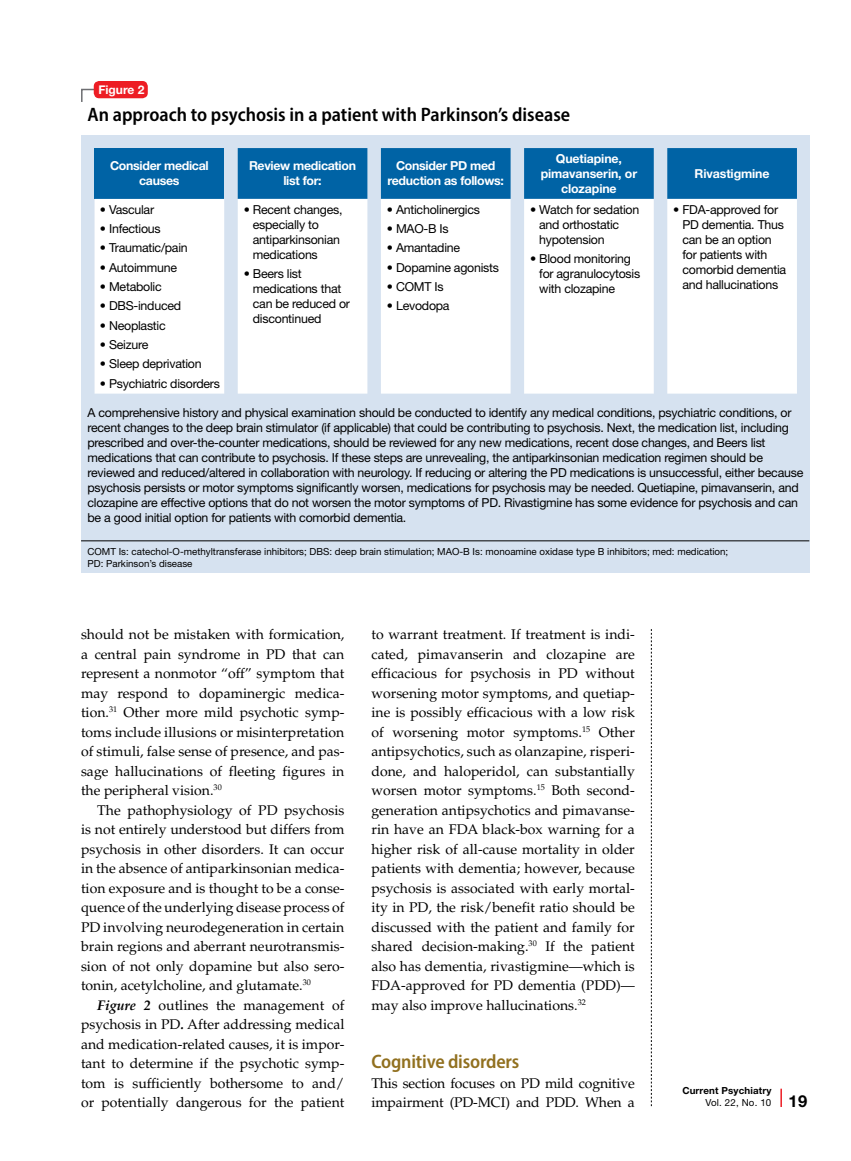
<style>
.page{position:relative;width:851px;height:1161px;background:#fff}
.page>*{position:absolute;margin:0;border:0;box-sizing:border-box;transform-origin:0 0}
.tabletitle{font:600 semi-condensed 19.5px "Myriad Pro";color:#000}
.sub2{font:600 semi-condensed 19.5px "Myriad Pro";letter-spacing:-.01em;color:#91701f}
.body_indent{font:14.1px/19.5px "Palatino LT Std";color:#000;text-align:justify}
.body{font:14.1px/19.5px "Palatino LT Std";letter-spacing:-.01em;color:#000;text-align:justify}
.tablebody{font:12.3px/15px "Helvetica Neue LT Std";letter-spacing:-.02em;color:#000}
.tablebody-2{font:700 12.3px/15px "Helvetica Neue LT Std";letter-spacing:-.025em;color:#fff;text-align:center}
.tabletitle_no{font:700 12px "Helvetica Neue LT Std";color:#fff}
.t1{font:9.75px/12px "Helvetica Neue LT Std";color:#000}
.t2{font:700 9.75px/12px "Helvetica Neue LT Std";letter-spacing:.015em;color:#000}
.s1{font-weight:700;font-style:italic}
.s2{font-weight:400}
.s3{font-size:16.5px}
</style>
<div class="page">
<svg style="left:780px;top:1089px;width:1px;height:18px"></svg>
<svg style="left:651px;top:629px;width:1px;height:477px"></svg>
<svg style="left:81px;top:88px;width:19px;height:14px"></svg>
<div style="left:94px;top:81px;width:54px;height:17px;background:#ed1d24;border-radius:5px"></div>
<div style="left:81px;top:135px;width:728px;height:437px;background:#d6e2f0"></div>
<hr style="left:81px;top:541px;width:728px;height:1px;background:#000">
<div style="left:94px;top:148px;width:130px;height:51px;background:#0063a5"></div>
<svg style="left:238px;top:148px;width:558px;height:51px;background:#106caa"></svg>
<svg style="left:94px;top:199px;width:702px;height:195px;background:#fbfcfd"></svg>
<p class="tabletitle_no" style="left:98px;top:82px;width:48px">Figure 2</p>
<p class="tabletitle" style="left:87px;top:102px;width:484px">An approach to psychosis in a patient with Parkinson’s disease</p>
<p class="tablebody-2" style="left:110px;top:158px;width:100px">Consider medical causes</p>
<p class="tablebody-2" style="left:249px;top:158px;width:109px">Review medication list for:</p>
<p class="tablebody-2" style="left:387px;top:158px;width:118px">Consider PD med reduction as follows:</p>
<p class="tablebody-2" style="left:540px;top:151px;width:98px">Quetiapine, pimavanserin, or clozapine</p>
<p class="tablebody" style="left:100px;top:202px;width:56px">• Vascular</p>
<p class="tablebody" style="left:100px;top:221px;width:62px">• Infectious</p>
<p class="tablebody" style="left:100px;top:240px;width:89px">• Traumatic/pain</p>
<p class="tablebody" style="left:100px;top:260px;width:79px">• Autoimmune</p>
<p class="tablebody" style="left:100px;top:279px;width:63px">• Metabolic</p>
<p class="tablebody" style="left:100px;top:298px;width:83px">• DBS-induced</p>
<p class="tablebody" style="left:100px;top:318px;width:67px">• Neoplastic</p>
<p class="tablebody" style="left:100px;top:337px;width:50px">• Seizure</p>
<p class="tablebody" style="left:100px;top:356px;width:103px">• Sleep deprivation</p>
<p class="tablebody" style="left:100px;top:376px;width:121px">• Psychiatric disorders</p>
<p class="tablebody" style="left:253px;top:202px;width:91px;text-indent:-9px">• Recent changes, especially to antiparkinsonian medications</p>
<p class="tablebody" style="left:253px;top:266px;width:99px;text-indent:-9px">• Beers list medications that can be reduced or discontinued</p>
<p class="tablebody" style="left:387px;top:202px;width:95px">• Anticholinergics</p>
<p class="tablebody" style="left:387px;top:221px;width:63px">• MAO-B Is</p>
<p class="tablebody" style="left:387px;top:240px;width:75px">• Amantadine</p>
<p class="tablebody" style="left:387px;top:260px;width:113px">• Dopamine agonists</p>
<p class="tablebody" style="left:387px;top:279px;width:58px">• COMT Is</p>
<p class="tablebody" style="left:387px;top:298px;width:64px">• Levodopa</p>
<p class="tablebody" style="left:539px;top:202px;width:102px;text-indent:-9px">• Watch for sedation and orthostatic hypotension</p>
<p class="tablebody" style="left:539px;top:251px;width:102px;text-indent:-9px">• Blood monitoring for agranulocytosis with clozapine</p>
<p class="tablebody-2" style="left:694px;top:166px;width:76px">Rivastigmine</p>
<p class="tablebody" style="left:682px;top:202px;width:105px;text-indent:-9px">• FDA-approved for<br>PD dementia. Thus can be an option for patients with comorbid dementia and hallucinations</p>
<p class="tablebody" style="left:87px;top:405px;width:717px">A comprehensive history and physical examination should be conducted to identify any medical conditions, psychiatric conditions, or recent changes to the deep brain stimulator (if applicable) that could be contributing to psychosis. Next, the medication list, including prescribed and over-the-counter medications, should be reviewed for any new medications, recent dose changes, and Beers list medications that can contribute to psychosis. If these steps are unrevealing, the antiparkinsonian medication regimen should be reviewed and reduced/altered in collaboration with neurology. If reducing or altering the PD medications is unsuccessful, either because psychosis persists or motor symptoms significantly worsen, medications for psychosis may be needed. Quetiapine, pimavanserin, and clozapine are effective options that do not worsen the motor symptoms of PD. Rivastigmine has some evidence for psychosis and can be a good initial option for patients with comorbid dementia.</p>
<p class="t1" style="left:87px;top:545px;width:642px">COMT Is: catechol-O-methyltransferase inhibitors; DBS: deep brain stimulation; MAO-B Is: monoamine oxidase type B inhibitors; med: medication;<br>PD: Parkinson’s disease</p>
<p class="body" style="left:81px;top:625px;width:265px">should not be mistaken with formication, a central pain syndrome in PD that can represent a nonmotor “off” symptom that may respond to dopaminergic medica&shy;tion.<sup>31</sup> Other more mild psychotic symp&shy;toms include illusions or misinterpretation of stimuli, false sense of presence, and pas&shy;sage hallucinations of fleeting figures in the peripheral vision.<sup>30</sup></p>
<p class="body_indent" style="left:81px;top:800px;width:265px;text-indent:16px">The pathophysiology of PD psychosis is not entirely understood but differs from psychosis in other disorders. It can occur in the absence of antiparkinsonian medica&shy;tion exposure and is thought to be a conse&shy;quence of the underlying disease process of PD involving neurodegeneration in certain brain regions and aberrant neurotransmis&shy;sion of not only dopamine but also sero&shy;tonin, acetylcholine, and glutamate.<sup>30</sup></p>
<p class="body_indent" style="left:81px;top:995px;width:265px;text-indent:16px"><span class="s1">Figure 2</span> outlines the management of psychosis in PD<span class="s1">.</span> After addressing medical and medication-related causes, it is impor&shy;tant to determine if the psychotic symp&shy;tom is sufficiently bothersome to and/ or potentially dangerous for the patient</p>
<p class="body_indent" style="left:371px;top:625px;width:265px">to warrant treatment. If treatment is indi&shy;cated, pimavanserin and clozapine are efficacious for psychosis in PD without worsening motor symptoms, and quetiap&shy;ine is possibly efficacious with a low risk of worsening motor symptoms.<sup>15</sup> Other antipsychotics, such as olanzapine, risperi&shy;done, and haloperidol, can substantially worsen motor symptoms.<sup>15</sup> Both second&shy;generation antipsychotics and pimavanse&shy;rin have an FDA black-box warning for a higher risk of all-cause mortality in older patients with dementia; however, because psychosis is associated with early mortal&shy;ity in PD, the risk/benefit ratio should be discussed with the patient and family for shared decision-making.<sup>30</sup> If the patient also has dementia, rivastigmine—which is FDA-approved for PD dementia (PDD)— may also improve hallucinations.<sup>32</sup></p>
<p class="sub2" style="left:371px;top:1049px;width:149px">Cognitive disorders</p>
<p class="body" style="left:371px;top:1073px;width:265px">This section focuses on PD mild cognitive impairment (PD-MCI) and PDD. When a</p>
<p class="t2" style="left:705px;top:1085px;width:103px;text-indent:-23px">Current Psychiatry<br><span class="s2">Vol. 22, No. 10</span> <span class="s3">19</span></p>
</div>
